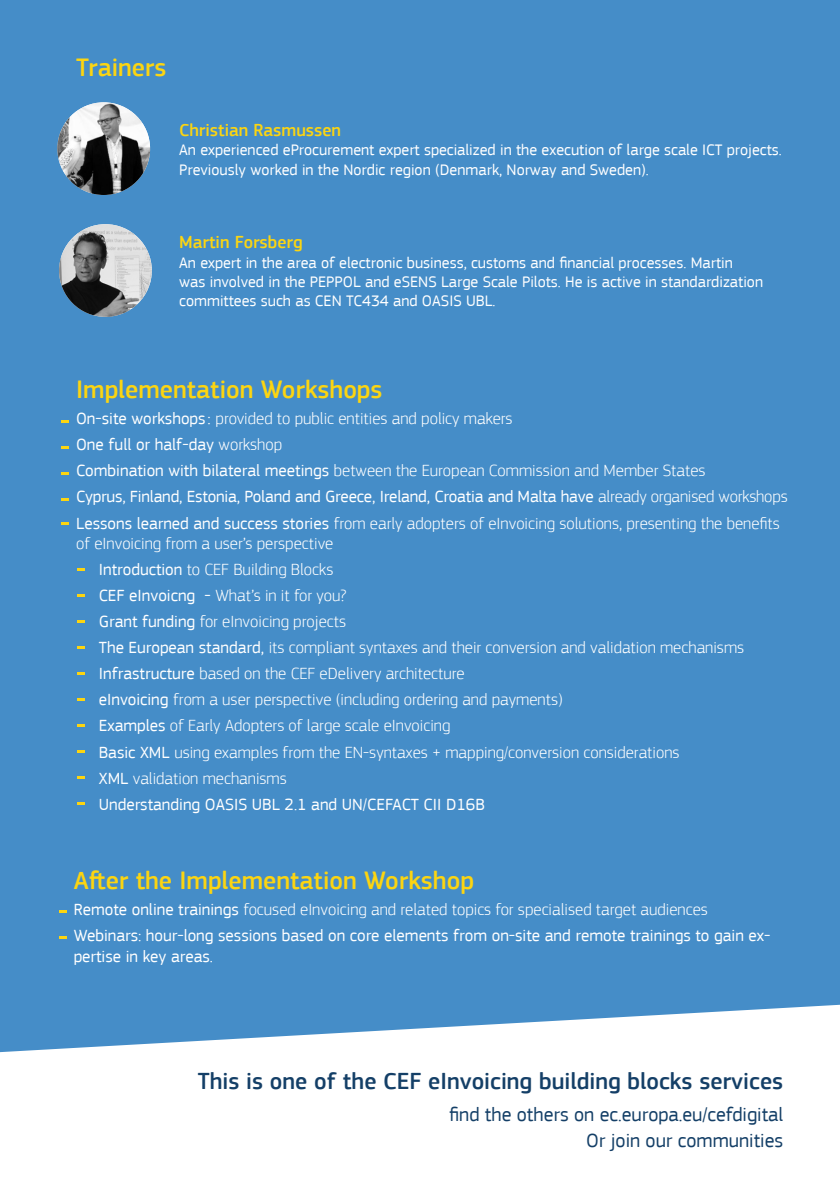
<style>
.page{position:relative;width:840px;height:1191px;background:#fff}
.page>*{position:absolute;margin:0;border:0;box-sizing:border-box;transform-origin:0 0}
.t1{font:500 26px "EC Square Sans Pro";color:#fcd511}
.t2{font:500 24px "EC Square Sans Pro";color:#143f67}
.t3{font:20px "EC Square Sans Pro";color:#143f67}
.t4{font:500 18px "EC Square Sans Pro";color:#fcd511}
.t5{font:300 17px/20.4px "EC Square Sans Pro";color:#fff}
.t6{font:17px/20.4px "EC Square Sans Pro";color:#fff}
.t7{font:16px/19.2px "EC Square Sans Pro";color:#fff}
.s1{font-weight:400}
.s2{font-weight:300}
</style>
<div class="page">
<div style="left:0;top:0;width:839px;height:1191px;background:#458dc8"></div>
<svg style="left:0;top:1004px;width:839px;height:187px;fill:#fff"></svg>
<img style="left:57px;top:102px;width:93px;height:93px;border-radius:46px">
<svg style="left:59px;top:910px;width:8px;height:3px"></svg>
<svg style="left:59px;top:936px;width:7px;height:2px"></svg>
<svg style="left:61px;top:446px;width:7px;height:2px"></svg>
<svg style="left:77px;top:594px;width:7px;height:2px"></svg>
<svg style="left:77px;top:672px;width:7px;height:2px"></svg>
<svg style="left:77px;top:750px;width:7px;height:2px"></svg>
<svg style="left:77px;top:802px;width:7px;height:3px"></svg>
<svg style="left:61px;top:420px;width:7px;height:2px"></svg>
<svg style="left:61px;top:498px;width:7px;height:2px"></svg>
<svg style="left:77px;top:568px;width:7px;height:2px"></svg>
<svg style="left:77px;top:646px;width:7px;height:2px"></svg>
<svg style="left:77px;top:724px;width:7px;height:2px"></svg>
<svg style="left:77px;top:776px;width:7px;height:2px"></svg>
<svg style="left:61px;top:472px;width:7px;height:2px"></svg>
<svg style="left:61px;top:522px;width:7px;height:2px"></svg>
<svg style="left:77px;top:620px;width:7px;height:2px"></svg>
<svg style="left:77px;top:698px;width:7px;height:2px"></svg>
<img style="left:59px;top:224px;width:93px;height:93px;border-radius:46px">
<p class="t1" style="left:76px;top:52px;width:92px">Trainers</p>
<p class="t4" style="left:179px;top:120px;width:163px">Christian Rasmussen</p>
<p class="t7" style="left:179px;top:141px;width:603px">An experienced eProcurement expert specialized in the execution of large scale ICT projects.<br>Previously worked in the Nordic region (Denmark, Norway and Sweden).</p>
<p class="t4" style="left:179px;top:232px;width:125px">Martin Forsberg</p>
<p class="t7" style="left:179px;top:253px;width:585px">An expert in the area of electronic business, customs and financial processes. Martin<br>was involved in the PEPPOL and eSENS Large Scale Pilots. He is active in standardization committees such as CEN TC434 and OASIS UBL.</p>
<p class="t1" style="left:76px;top:374px;width:308px">Implementation Workshops</p>
<p class="t5" style="left:76px;top:408px;width:438px"><span class="s1">On-site workshops :</span> provided to public entities and policy makers</p>
<p class="t6" style="left:76px;top:434px;width:207px">One full or half-day <span class="s2">workshop</span></p>
<p class="t5" style="left:76px;top:460px;width:630px"><span class="s1">Combination with bilateral meetings</span> between the European Commission and Member States</p>
<p class="t6" style="left:76px;top:487px;width:712px">Cyprus, Finland, Estonia, Poland and Greece, Ireland, Croatia and Malta have <span class="s2">already organised workshops</span></p>
<p class="t5" style="left:76px;top:512px;width:705px"><span class="s1">Lessons learned and success stories</span> from early adopters of eInvoicing solutions, presenting the benefits of eInvoicing from a user’s perspective</p>
<p class="t5" style="left:99px;top:559px;width:236px"><span class="s1">Introduction</span> to CEF Building Blocks</p>
<p class="t5" style="left:99px;top:585px;width:249px"><span class="s1">CEF eInvoicng -</span> What’s in it for you?</p>
<p class="t5" style="left:99px;top:611px;width:249px"><span class="s1">Grant funding</span> for eInvoicing projects</p>
<p class="t5" style="left:99px;top:637px;width:646px"><span class="s1">The European standard,</span> its compliant syntaxes and their conversion and validation mechanisms</p>
<p class="t5" style="left:99px;top:663px;width:367px"><span class="s1">Infrastructure</span> based on the CEF eDelivery architecture</p>
<p class="t5" style="left:99px;top:689px;width:465px"><span class="s1">eInvoicing</span> from a user perspective (including ordering and payments)</p>
<p class="t5" style="left:99px;top:715px;width:353px"><span class="s1">Examples</span> of Early Adopters of large scale eInvoicing</p>
<p class="t5" style="left:99px;top:741px;width:582px"><span class="s1">Basic XML</span> using examples from the EN-syntaxes + mapping/conversion considerations</p>
<p class="t5" style="left:99px;top:767px;width:189px"><span class="s1">XML</span> validation mechanisms</p>
<p class="t6" style="left:99px;top:794px;width:387px">Understanding OASIS UBL 2.1 and UN/CEFACT CII D16B</p>
<p class="t1" style="left:74px;top:865px;width:401px">After the Implementation Workshop</p>
<p class="t5" style="left:74px;top:899px;width:635px"><span class="s1">Remote online trainings</span> focused eInvoicing and related topics for specialised target audiences</p>
<p class="t6" style="left:74px;top:925px;width:697px">Webinars: hour-long sessions based on core elements from on-site and remote trainings to gain ex&shy;pertise in key areas.</p>
<p class="t2" style="left:198px;top:1067px;width:586px">This is one of the CEF eInvoicing building blocks services</p>
<p class="t3" style="left:449px;top:1102px;width:335px">find the others on ec.europa.eu/cefdigital</p>
<p class="t3" style="left:585px;top:1129px;width:198px">Or join our communities</p>
</div>
